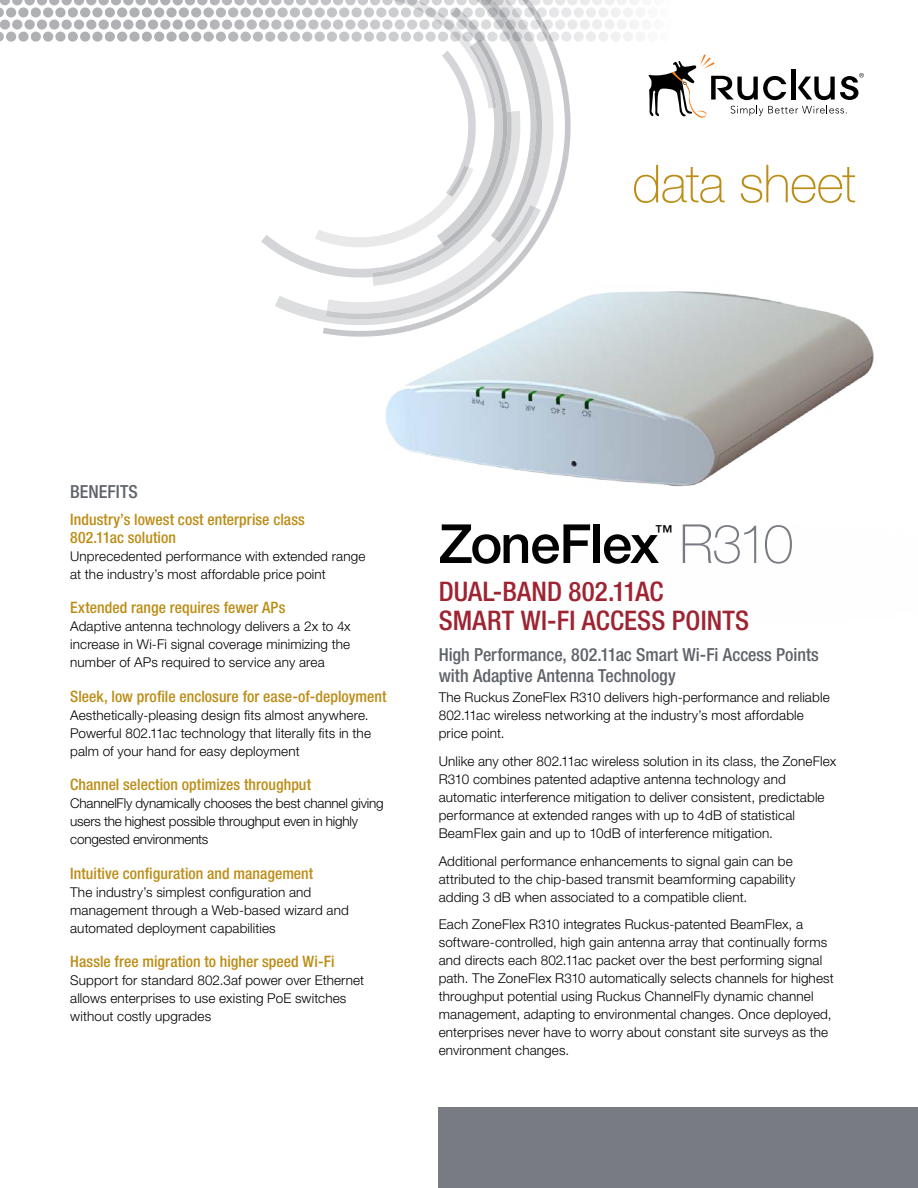
<style>
.page{position:relative;width:918px;height:1188px;background:#fff}
.page>*{position:absolute;margin:0;border:0;box-sizing:border-box;transform-origin:0 0}
.t1{font:500 54px "Helvetica Neue LT Std";letter-spacing:-.025em;color:#000}
.t2{font:100 52.5px "Helvetica Neue LT Std";letter-spacing:-.015em;color:#bc8d16}
.t3{font:500 condensed 27px/28.5px "Helvetica Neue LT Std";letter-spacing:.005em;color:#9e2432}
.t4{font:500 condensed 18px/21px "Helvetica Neue LT Std";color:#5f636a}
.t5{font:500 18px "Helvetica Neue LT Std";color:#000}
.t6{font:500 condensed 15.75px/18px "Helvetica Neue LT Std";letter-spacing:.005em;color:#bc8d16}
.t7{font:300 13.5px/18px "Helvetica Neue LT Std";letter-spacing:.01em;color:#000}
.t8{font:300 13.5px/18px "Helvetica Neue LT Std";letter-spacing:-.015em;color:#000}
.s1{font-weight:100;color:#787b81}
</style>
<div class="page">
<div style="left:0;top:0;width:10px;height:5px;background:#afb1b5"></div>
<div style="left:12px;top:0;width:10px;height:5px;background:#afb1b5"></div>
<svg style="left:24px;top:0;width:11px;height:5px"></svg>
<div style="left:37px;top:0;width:10px;height:5px;background:#afb1b5"></div>
<div style="left:49px;top:0;width:10px;height:5px;background:#afb1b5"></div>
<div style="left:62px;top:0;width:10px;height:5px;background:#afb1b5"></div>
<div style="left:74px;top:0;width:10px;height:5px;background:#afb1b5"></div>
<div style="left:86px;top:0;width:10px;height:5px;background:#afb1b5"></div>
<div style="left:99px;top:0;width:10px;height:5px;background:#afb1b5"></div>
<div style="left:111px;top:0;width:10px;height:5px;background:#afb1b5"></div>
<div style="left:123px;top:0;width:10px;height:5px;background:#afb1b5"></div>
<div style="left:136px;top:0;width:10px;height:5px;background:#afb1b5"></div>
<div style="left:148px;top:0;width:10px;height:5px;background:#afb1b5"></div>
<svg style="left:160px;top:0;width:11px;height:5px"></svg>
<svg style="left:0;top:7px;width:4px;height:10px"></svg>
<svg style="left:6px;top:7px;width:10px;height:10px"></svg>
<svg style="left:18px;top:7px;width:11px;height:10px"></svg>
<svg style="left:31px;top:7px;width:10px;height:10px"></svg>
<svg style="left:43px;top:7px;width:10px;height:10px"></svg>
<svg style="left:55px;top:7px;width:11px;height:10px"></svg>
<svg style="left:68px;top:7px;width:10px;height:10px"></svg>
<svg style="left:80px;top:7px;width:10px;height:10px"></svg>
<svg style="left:92px;top:7px;width:11px;height:10px"></svg>
<svg style="left:105px;top:7px;width:10px;height:10px"></svg>
<svg style="left:117px;top:7px;width:10px;height:10px"></svg>
<svg style="left:129px;top:7px;width:11px;height:10px"></svg>
<svg style="left:142px;top:7px;width:10px;height:10px"></svg>
<svg style="left:154px;top:7px;width:10px;height:10px"></svg>
<svg style="left:166px;top:7px;width:11px;height:10px"></svg>
<svg style="left:0;top:19px;width:10px;height:11px"></svg>
<svg style="left:12px;top:19px;width:10px;height:11px"></svg>
<svg style="left:24px;top:19px;width:11px;height:11px"></svg>
<svg style="left:37px;top:19px;width:10px;height:11px"></svg>
<svg style="left:49px;top:19px;width:10px;height:11px"></svg>
<svg style="left:62px;top:19px;width:10px;height:11px"></svg>
<svg style="left:74px;top:19px;width:10px;height:11px"></svg>
<svg style="left:86px;top:19px;width:10px;height:11px"></svg>
<svg style="left:99px;top:19px;width:10px;height:11px"></svg>
<svg style="left:111px;top:19px;width:10px;height:11px"></svg>
<svg style="left:123px;top:19px;width:10px;height:11px"></svg>
<svg style="left:136px;top:19px;width:10px;height:11px"></svg>
<svg style="left:148px;top:19px;width:10px;height:11px"></svg>
<svg style="left:160px;top:19px;width:11px;height:11px"></svg>
<svg style="left:0;top:32px;width:4px;height:10px"></svg>
<div style="left:6px;top:32px;width:10px;height:10px;background:#afb1b5;border-radius:5px"></div>
<svg style="left:18px;top:32px;width:11px;height:10px"></svg>
<div style="left:31px;top:32px;width:10px;height:10px;background:#afb1b5;border-radius:5px"></div>
<div style="left:43px;top:32px;width:10px;height:10px;background:#afb1b5;border-radius:5px"></div>
<svg style="left:55px;top:32px;width:11px;height:10px"></svg>
<div style="left:68px;top:32px;width:10px;height:10px;background:#afb1b5;border-radius:5px"></div>
<div style="left:80px;top:32px;width:10px;height:10px;background:#afb1b5;border-radius:5px"></div>
<svg style="left:92px;top:32px;width:11px;height:10px"></svg>
<div style="left:105px;top:32px;width:10px;height:10px;background:#afb1b5;border-radius:5px"></div>
<div style="left:117px;top:32px;width:10px;height:10px;background:#afb1b5;border-radius:5px"></div>
<svg style="left:129px;top:32px;width:11px;height:10px"></svg>
<div style="left:142px;top:32px;width:10px;height:10px;background:#afb1b5;border-radius:5px"></div>
<div style="left:154px;top:32px;width:10px;height:10px;background:#afb1b5;border-radius:5px"></div>
<svg style="left:166px;top:32px;width:11px;height:10px"></svg>
<svg style="left:173px;top:0;width:691px;height:316px"></svg>
<div style="left:439px;top:1107px;width:479px;height:81px;background:#787b81"></div>
<img style="left:301px;top:104px;width:573px;height:383px">
<h2 class="t2" style="left:632px;top:154px;width:225px">data sheet</h2>
<h3 class="t4" style="left:70px;top:481px;width:69px">BENEFITS</h3>
<p class="t6" style="left:70px;top:510px;width:236px">Industry’s lowest cost enterprise class<br>802.11ac solution</p>
<p class="t7" style="left:70px;top:547px;width:297px">Unprecedented performance with extended range at the industry’s most affordable price point</p>
<p class="t6" style="left:70px;top:598px;width:217px">Extended range requires fewer APs</p>
<p class="t7" style="left:70px;top:617px;width:282px;text-align:justify">Adaptive antenna technology delivers a 2x to 4x increase in Wi-Fi signal coverage minimizing the number of APs required to service any area</p>
<p class="t6" style="left:70px;top:687px;width:318px">Sleek, low profile enclosure for ease-of-deployment</p>
<p class="t7" style="left:70px;top:706px;width:302px">Aesthetically-pleasing design fits almost anywhere.<br>Powerful 802.11ac technology that literally fits in the palm of your hand for easy deployment</p>
<p class="t6" style="left:70px;top:775px;width:242px">Channel selection optimizes throughput</p>
<p class="t8" style="left:70px;top:794px;width:315px">ChannelFly dynamically chooses the best channel giving users the highest possible throughput even in highly congested environments</p>
<p class="t6" style="left:70px;top:864px;width:245px">Intuitive configuration and management</p>
<p class="t7" style="left:70px;top:882px;width:280px">The industry’s simplest configuration and management through a Web-based wizard and automated deployment capabilities</p>
<p class="t6" style="left:70px;top:952px;width:266px">Hassle free migration to higher speed Wi-Fi</p>
<p class="t7" style="left:70px;top:971px;width:296px">Support for standard 802.3af power over Ethernet allows enterprises to use existing PoE switches without costly upgrades</p>
<h1 class="t1" style="left:439px;top:512px;width:356px">ZoneFlex <span class="s1">R310</span></h1>
<h3 class="t5" style="left:655px;top:520px;width:19px">™</h3>
<h3 class="t3" style="left:439px;top:577px;width:312px">DUAL-BAND 802.11AC<br>SMART WI-FI ACCESS POINTS</h3>
<h3 class="t4" style="left:439px;top:644px;width:382px">High Performance, 802.11ac Smart Wi-Fi Access Points with Adaptive Antenna Technology</h3>
<p class="t7" style="left:439px;top:688px;width:392px">The Ruckus ZoneFlex R310 delivers high-performance and reliable<br>802.11ac wireless networking at the industry’s most affordable price point.</p>
<p class="t7" style="left:439px;top:752px;width:399px">Unlike any other 802.11ac wireless solution in its class, the ZoneFlex R310 combines patented adaptive antenna technology and automatic interference mitigation to deliver consistent, predictable performance at extended ranges with up to 4dB of statistical BeamFlex gain and up to 10dB of interference mitigation.</p>
<p class="t7" style="left:439px;top:851px;width:358px">Additional performance enhancements to signal gain can be attributed to the chip-based transmit beamforming capability adding 3 dB when associated to a compatible client.</p>
<p class="t7" style="left:439px;top:915px;width:397px">Each ZoneFlex R310 integrates Ruckus-patented BeamFlex, a software-controlled, high gain antenna array that continually forms and directs each 802.11ac packet over the best performing signal path. The ZoneFlex R310 automatically selects channels for highest throughput potential using Ruckus ChannelFly dynamic channel management, adapting to environmental changes. Once deployed, enterprises never have to worry about constant site surveys as the environment changes.</p>
</div>
